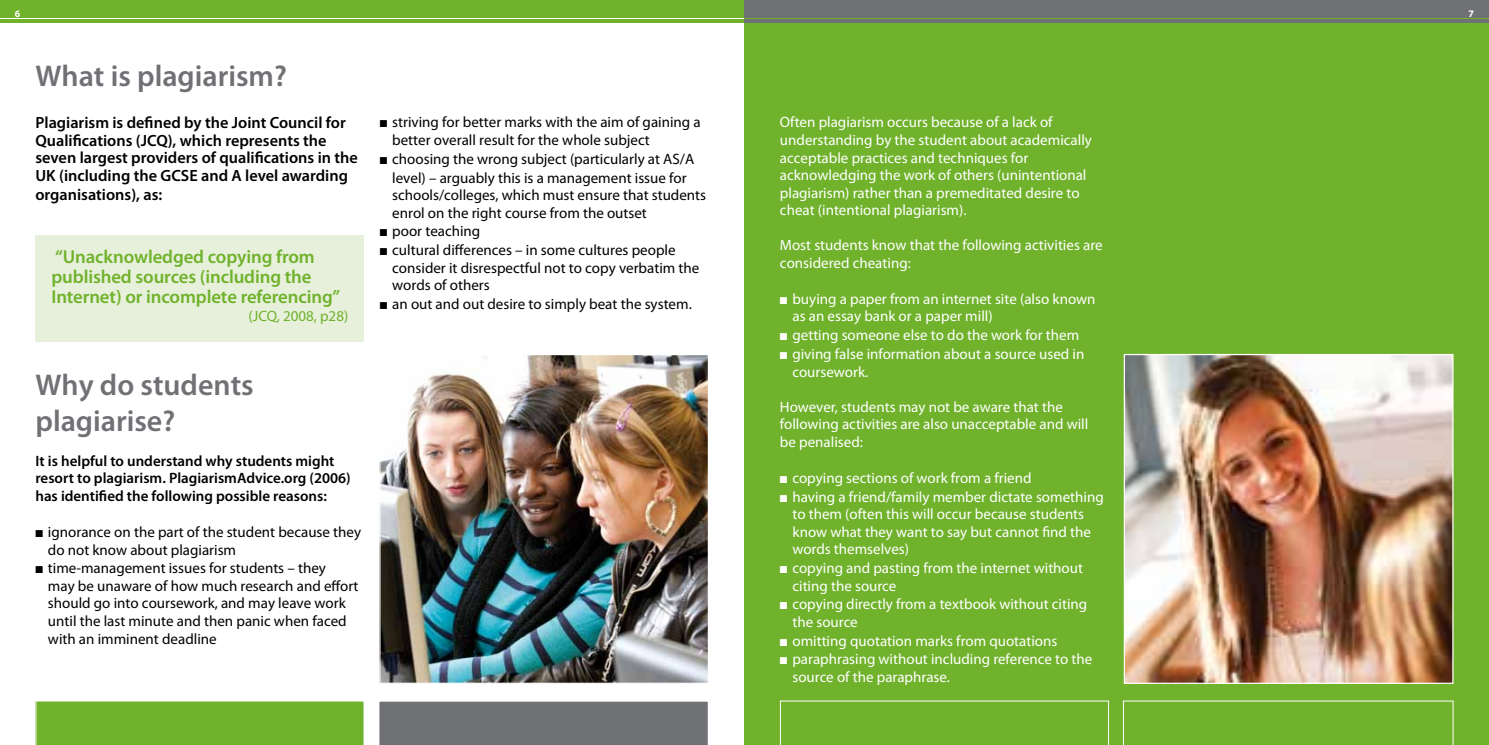
<style>
.page{position:relative;width:1489px;height:745px;background:#fff}
.page>*{position:absolute;margin:0;border:0;box-sizing:border-box;transform-origin:0 0}
.t1{font:600 30px/36px "Myriad Pro";color:#707175}
.t2{font:600 18.75px/20px "Myriad Pro";letter-spacing:-.005em;color:#70b22c}
.t3{font:600 16.25px/17.9px "Myriad Pro";color:#000}
.t4{font:15px/17.5px "Myriad Pro";color:#fff}
.t5{font:15px/17.5px "Myriad Pro";color:#000}
.t6{font:600 15px/17.5px "Myriad Pro";color:#000}
.t7{font:15px "Myriad Pro";color:#70b22c}
.t8{font:700 10px "Myriad Pro";color:#fff}
</style>
<div class="page">
<div style="left:0;top:0;width:744px;height:17px;background:#70b22c"></div>
<hr style="left:0;top:20px;width:744px;height:3px;background:#70b22c">
<div style="left:744px;top:0;width:744px;height:744px;background:#70b22c"></div>
<svg style="left:780px;top:700px;width:328px;height:44px"></svg>
<div style="left:35px;top:701px;width:329px;height:43px;background:#70b22c"></div>
<div style="left:379px;top:701px;width:329px;height:43px;background:#707175"></div>
<svg style="left:1123px;top:700px;width:330px;height:44px"></svg>
<div style="left:744px;top:0;width:744px;height:17px;background:#707175"></div>
<hr style="left:744px;top:20px;width:744px;height:3px;background:#707175">
<div style="left:35px;top:235px;width:329px;height:106px;background:#e7f0da"></div>
<img style="left:381px;top:356px;width:326px;height:325px">
<div style="left:379px;top:354px;width:330px;height:329px;border:1px solid #fff"></div>
<img style="left:1125px;top:356px;width:326px;height:325px">
<div style="left:1123px;top:354px;width:330px;height:329px;border:1px solid #fff"></div>
<p class="t8" style="left:15px;top:7px;width:7px">6</p>
<p class="t8" style="left:1468px;top:7px;width:7px">7</p>
<h1 class="t1" style="left:35px;top:57px;width:253px">What is plagiarism?</h1>
<p class="t3" style="left:35px;top:113px;width:324px">Plagiarism is defined by the Joint Council for Qualifications (JCQ), which represents the seven largest providers of qualifications in the UK (including the GCSE and A level awarding organisations), as:</p>
<p class="t2" style="left:51px;top:246px;width:290px">“Unacknowledged copying from published sources (including the<br>Internet) or incomplete referencing”</p>
<p class="t7" style="left:248px;top:306px;width:101px">(JCQ, 2008, p28)</p>
<p class="t5" style="left:392px;top:113px;width:310px;text-indent:-12px">■ striving for better marks with the aim of gaining a better overall result for the whole subject</p>
<p class="t5" style="left:392px;top:149px;width:315px;line-height:17.9px;text-indent:-12px">■ choosing the wrong subject (particularly at AS/A level) – arguably this is a management issue for schools/colleges, which must ensure that students enrol on the right course from the outset</p>
<p class="t5" style="left:380px;top:222px;width:102px">■ poor teaching</p>
<p class="t5" style="left:392px;top:241px;width:309px;text-indent:-12px">■ cultural differences – in some cultures people consider it disrespectful not to copy verbatim the words of others</p>
<p class="t5" style="left:380px;top:295px;width:313px">■ an out and out desire to simply beat the system.</p>
<h1 class="t1" style="left:35px;top:365px;width:220px">Why do students plagiarise?</h1>
<p class="t6" style="left:35px;top:451px;width:317px">It is helpful to understand why students might resort to plagiarism. PlagiarismAdvice.org (2006) has identified the following possible reasons:</p>
<p class="t5" style="left:48px;top:522px;width:315px;text-indent:-13px">■ ignorance on the part of the student because they do not know about plagiarism</p>
<p class="t5" style="left:48px;top:559px;width:312px;text-indent:-13px">■ time-management issues for students – they<br>may be unaware of how much research and effort should go into coursework, and may leave work until the last minute and then panic when faced with an imminent deadline</p>
<p class="t4" style="left:780px;top:113px;width:313px">Often plagiarism occurs because of a lack of understanding by the student about academically acceptable practices and techniques for acknowledging the work of others (unintentional plagiarism) rather than a premeditated desire to cheat (intentional plagiarism).</p>
<p class="t4" style="left:780px;top:236px;width:324px">Most students know that the following activities are considered cheating:</p>
<p class="t4" style="left:792px;top:290px;width:305px;text-indent:-12px">■ buying a paper from an internet site (also known as an essay bank or a paper mill)</p>
<p class="t4" style="left:780px;top:326px;width:301px">■ getting someone else to do the work for them</p>
<p class="t4" style="left:792px;top:345px;width:293px;text-indent:-12px">■ giving false information about a source used in coursework.</p>
<p class="t4" style="left:780px;top:397px;width:310px">However, students may not be aware that the following activities are also unacceptable and will be penalised:</p>
<p class="t4" style="left:780px;top:468px;width:253px">■ copying sections of work from a friend</p>
<p class="t4" style="left:792px;top:487px;width:313px;text-indent:-12px">■ having a friend/family member dictate something to them (often this will occur because students know what they want to say but cannot find the words themselves)</p>
<p class="t4" style="left:792px;top:558px;width:292px;text-indent:-12px">■ copying and pasting from the internet without citing the source</p>
<p class="t4" style="left:792px;top:595px;width:296px;text-indent:-12px">■ copying directly from a textbook without citing the source</p>
<p class="t4" style="left:780px;top:631px;width:279px">■ omitting quotation marks from quotations</p>
<p class="t4" style="left:792px;top:650px;width:301px;text-indent:-12px">■ paraphrasing without including reference to the source of the paraphrase.</p>
</div>
